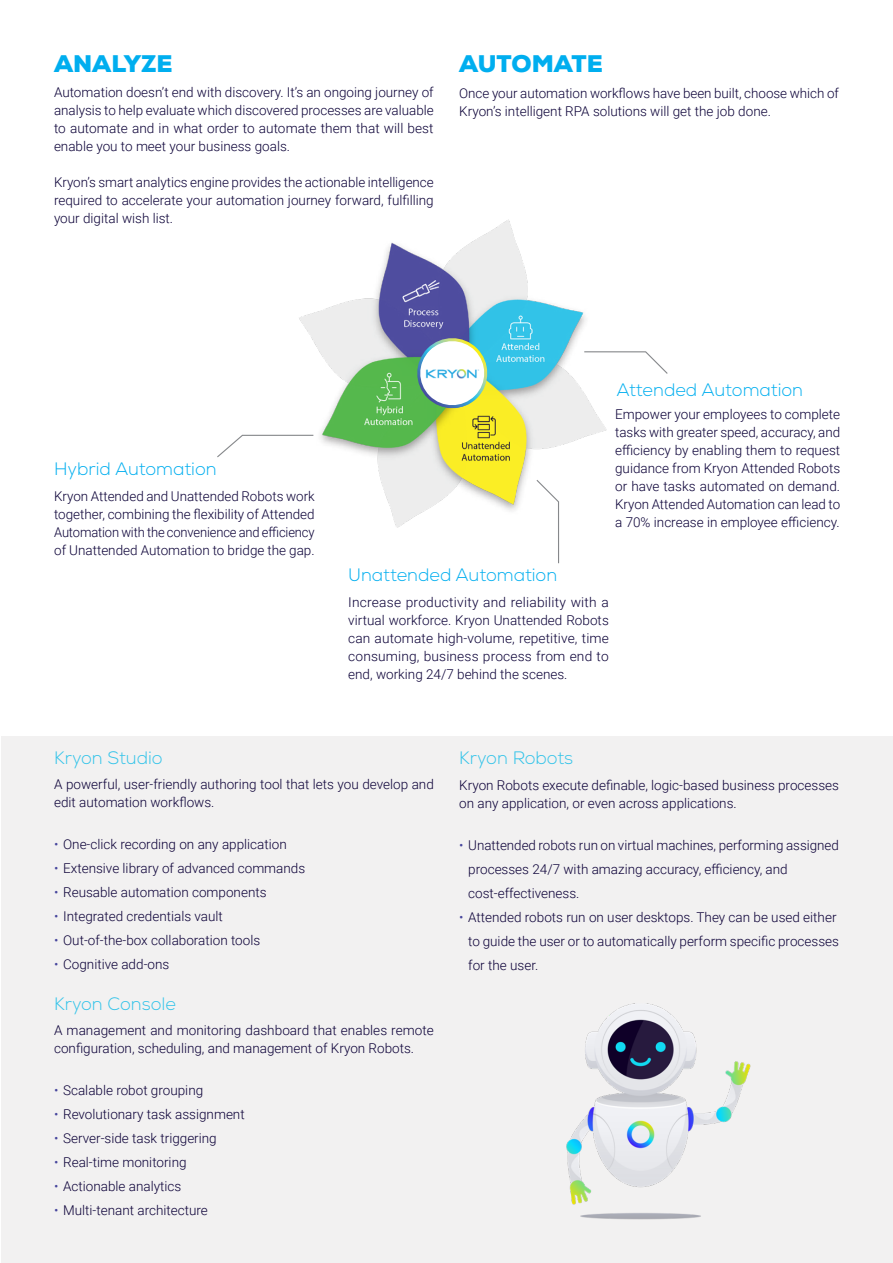
<style>
.page{position:relative;width:893px;height:1263px;background:#fff}
.page>*{position:absolute;margin:0;border:0;box-sizing:border-box;transform-origin:0 0}
.t1{font:900 24px "Nexa";color:#00aeef}
.t2{font:300 18px "Nexa";color:#00aeef}
.t3{font:300 18px "Nexa";color:#31c3e9}
.t4{font:300 13.5px/18px "Roboto";color:#0b0037;text-align:justify}
.s1{color:#48479d}
</style>
<div class="page">
<div style="left:1px;top:736px;width:891px;height:526px;background:#f2f1f1"></div>
<svg style="left:628px;top:351px;width:40px;height:23px"></svg>
<svg style="left:217px;top:434px;width:60px;height:24px"></svg>
<svg style="left:558px;top:541px;width:2px;height:23px"></svg>
<img style="left:566px;top:1003px;width:185px;height:217px">
<img style="left:277px;top:219px;width:351px;height:322px">
<svg style="left:415px;top:332px;width:78px;height:82px"></svg>
<p class="t1" style="left:54px;top:48px;width:120px">ANALYZE</p>
<p class="t4" style="left:54px;top:83px;width:381px">Automation doesn’t end with discovery. It’s an ongoing journey of analysis to help evaluate which discovered processes are valuable to automate and in what order to automate them that will best enable you to meet your business goals.</p>
<p class="t4" style="left:54px;top:173px;width:381px">Kryon’s smart analytics engine provides the actionable intelligence required to accelerate your automation journey forward, fulfilling your digital wish list.</p>
<p class="t1" style="left:459px;top:48px;width:145px">AUTOMATE</p>
<p class="t4" style="left:459px;top:83px;width:381px">Once your automation workflows have been built, choose which of<br>Kryon’s intelligent RPA solutions will get the job done.</p>
<p class="t2" style="left:54px;top:459px;width:164px">Hybrid Automation</p>
<p class="t4" style="left:54px;top:487px;width:262px">Kryon Attended and Unattended Robots work together, combining the flexibility of Attended Automation with the convenience and efficiency of Unattended Automation to bridge the gap.</p>
<p class="t2" style="left:616px;top:380px;width:188px">Attended Automation</p>
<p class="t4" style="left:615px;top:405px;width:227px">Empower your employees to complete tasks with greater speed, accuracy, and efficiency by enabling them to request guidance from Kryon Attended Robots or have tasks automated on demand.<br>Kryon Attended Automation can lead to a 70% increase in employee efficiency.</p>
<p class="t2" style="left:348px;top:564px;width:210px">Unattended Automation</p>
<p class="t4" style="left:348px;top:592px;width:262px">Increase productivity and reliability with a virtual workforce. Kryon Unattended Robots can automate high-volume, repetitive, time consuming, business process from end to end, working 24/7 behind the scenes.</p>
<p class="t3" style="left:54px;top:747px;width:110px">Kryon Studio</p>
<p class="t4" style="left:54px;top:775px;width:381px">A powerful, user-friendly authoring tool that lets you develop and edit automation workflows.</p>
<p class="t4" style="left:54px;top:835px;width:234px"><span class="s1">•</span> One-click recording on any application</p>
<p class="t4" style="left:54px;top:859px;width:253px"><span class="s1">•</span> Extensive library of advanced commands</p>
<p class="t4" style="left:54px;top:883px;width:214px"><span class="s1">•</span> Reusable automation components</p>
<p class="t4" style="left:54px;top:907px;width:170px"><span class="s1">•</span> Integrated credentials vault</p>
<p class="t4" style="left:54px;top:931px;width:208px"><span class="s1">•</span> Out-of-the-box collaboration tools</p>
<p class="t4" style="left:54px;top:955px;width:117px"><span class="s1">•</span> Cognitive add-ons</p>
<p class="t3" style="left:54px;top:993px;width:124px">Kryon Console</p>
<p class="t4" style="left:54px;top:1021px;width:381px">A management and monitoring dashboard that enables remote configuration, scheduling, and management of Kryon Robots.</p>
<p class="t4" style="left:54px;top:1081px;width:151px"><span class="s1">•</span> Scalable robot grouping</p>
<p class="t4" style="left:54px;top:1105px;width:192px"><span class="s1">•</span> Revolutionary task assignment</p>
<p class="t4" style="left:54px;top:1129px;width:164px"><span class="s1">•</span> Server-side task triggering</p>
<p class="t4" style="left:54px;top:1153px;width:134px"><span class="s1">•</span> Real-time monitoring</p>
<p class="t4" style="left:54px;top:1177px;width:129px"><span class="s1">•</span> Actionable analytics</p>
<p class="t4" style="left:54px;top:1201px;width:155px"><span class="s1">•</span> Multi-tenant architecture</p>
<p class="t3" style="left:459px;top:748px;width:115px">Kryon Robots</p>
<p class="t4" style="left:459px;top:776px;width:381px">Kryon Robots execute definable, logic-based business processes on any application, or even across applications.</p>
<p class="t4" style="left:459px;top:836px;width:381px"><span class="s1">•</span> Unattended robots run on virtual machines, performing assigned</p>
<p class="t4" style="left:468px;top:860px;width:321px">processes 24/7 with amazing accuracy, efficiency, and</p>
<p class="t4" style="left:468px;top:884px;width:113px">cost-effectiveness.</p>
<p class="t4" style="left:459px;top:908px;width:379px"><span class="s1">•</span> Attended robots run on user desktops. They can be used either</p>
<p class="t4" style="left:468px;top:932px;width:372px">to guide the user or to automatically perform specific processes</p>
<p class="t4" style="left:468px;top:956px;width:72px">for the user.</p>
</div>
